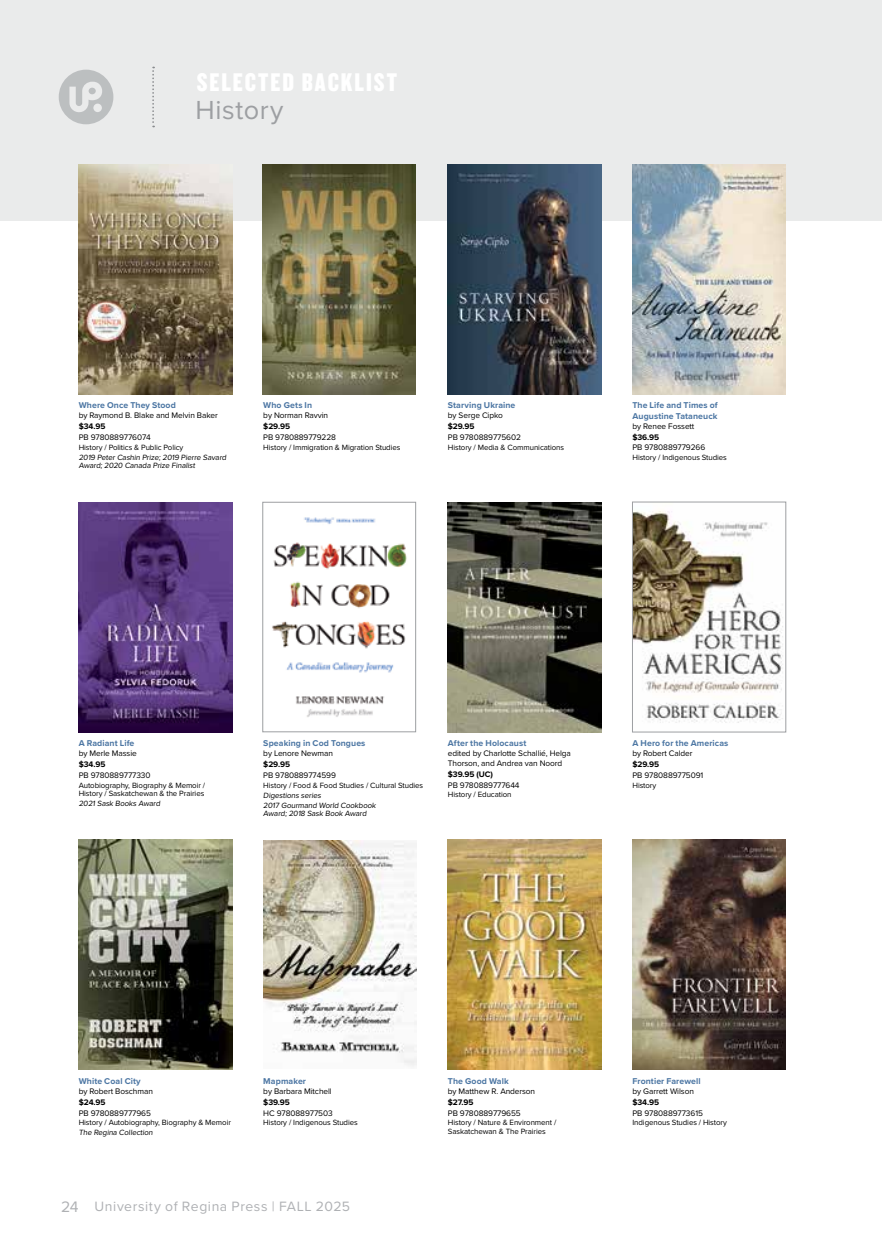
<style>
.page{position:relative;width:882px;height:1260px;background:#fff}
.page>*{position:absolute;margin:0;border:0;box-sizing:border-box;transform-origin:0 0}
.t1{font:27.12px "Proxima Nova";letter-spacing:.02em;color:#9d9fa2}
.t2{font:26.6px "Knockout HTF69 Full Liteweight";letter-spacing:.075em;color:#fff}
.t3{font:14px "Proxima Nova";letter-spacing:.04em;color:#afb1b4}
.t4{font:700 8.75px/10.5px "Proxima Nova";letter-spacing:.01em;color:#4c76a3}
.t5{font:8.4px/10px "Proxima Nova";letter-spacing:-.01em;color:#000}
.t6{font:700 8.4px "Proxima Nova";letter-spacing:-.01em;color:#000}
.t7{font:7.88px/10.2px "Proxima Nova";letter-spacing:-.01em;color:#000}
.s1{font-size:15.75px}
</style>
<div class="page">
<div style="left:0;top:0;width:882px;height:220px;background:#eaebeb"></div>
<svg style="left:59px;top:70px;width:54px;height:54px"></svg>
<svg style="left:152px;top:67px;width:2px;height:60px"></svg>
<img style="left:632px;top:840px;width:154px;height:230px">
<img style="left:448px;top:840px;width:153px;height:230px">
<img style="left:263px;top:841px;width:154px;height:225px">
<img style="left:79px;top:840px;width:153px;height:230px">
<img style="left:634px;top:511px;width:149px;height:212px">
<div style="left:632px;top:502px;width:154px;height:230px;border:1px solid #9d9fa2"></div>
<img style="left:448px;top:502px;width:153px;height:230px">
<img style="left:272px;top:517px;width:135px;height:200px">
<div style="left:263px;top:502px;width:153px;height:230px;border:1px solid #9d9fa2"></div>
<img style="left:79px;top:502px;width:153px;height:230px">
<img style="left:632px;top:164px;width:154px;height:230px">
<img style="left:448px;top:164px;width:153px;height:230px">
<img style="left:263px;top:164px;width:153px;height:230px">
<img style="left:79px;top:164px;width:153px;height:230px">
<h2 class="t2" style="left:197px;top:69px;width:202px">SELECTED BACKLIST</h2>
<h1 class="t1" style="left:196px;top:90px;width:89px">History</h1>
<p class="t4" style="left:79px;top:400px;width:99px">Where Once They Stood</p>
<p class="t5" style="left:79px;top:410px;width:141px">by Raymond B. Blake and Melvin Baker</p>
<p class="t6" style="left:79px;top:420px;width:28px">$34.95</p>
<p class="t5" style="left:79px;top:432px;width:74px">PB 9780889776074</p>
<p class="t7" style="left:79px;top:442px;width:150px">History / Politics &amp; Public Policy<br>2019 Peter Cashin Prize; 2019 Pierre Savard</p>
<p class="t7" style="left:79px;top:460px;width:119px">Award; 2020 Canada Prize Finalist</p>
<p class="t4" style="left:263px;top:400px;width:50px">Who Gets In</p>
<p class="t5" style="left:263px;top:410px;width:66px">by Norman Ravvin</p>
<p class="t6" style="left:263px;top:420px;width:28px">$29.95</p>
<p class="t5" style="left:263px;top:432px;width:74px">PB 9780889779228</p>
<p class="t7" style="left:263px;top:442px;width:139px">History / Immigration &amp; Migration Studies</p>
<p class="t4" style="left:448px;top:400px;width:69px">Starving Ukraine</p>
<p class="t5" style="left:448px;top:410px;width:56px">by Serge Cipko</p>
<p class="t6" style="left:448px;top:420px;width:28px">$29.95</p>
<p class="t5" style="left:448px;top:432px;width:75px">PB 9780889775602</p>
<p class="t7" style="left:448px;top:442px;width:118px">History / Media &amp; Communications</p>
<p class="t4" style="left:632px;top:400px;width:87px">The Life and Times of<br>Augustine Tataneuck</p>
<p class="t5" style="left:632px;top:420px;width:63px">by Renee Fossett</p>
<p class="t6" style="left:632px;top:431px;width:28px">$36.95</p>
<p class="t5" style="left:632px;top:442px;width:74px">PB 9780889779266</p>
<p class="t7" style="left:632px;top:452px;width:96px">History / Indigenous Studies</p>
<p class="t4" style="left:79px;top:738px;width:57px">A Radiant Life</p>
<p class="t5" style="left:79px;top:748px;width:60px">by Merle Massie</p>
<p class="t6" style="left:79px;top:758px;width:28px">$34.95</p>
<p class="t5" style="left:79px;top:770px;width:73px">PB 9780889777330</p>
<p class="t7" style="left:79px;top:780px;width:128px;line-height:8.8px">Autobiography, Biography &amp; Memoir /<br>History / Saskatchewan &amp; the Prairies</p>
<p class="t7" style="left:79px;top:798px;width:84px">2021 Sask Books Award</p>
<p class="t4" style="left:263px;top:738px;width:104px">Speaking in Cod Tongues</p>
<p class="t5" style="left:263px;top:748px;width:71px">by Lenore Newman</p>
<p class="t6" style="left:263px;top:758px;width:28px">$29.95</p>
<p class="t5" style="left:263px;top:770px;width:74px">PB 9780889774599</p>
<p class="t7" style="left:263px;top:779px;width:161px">History / Food &amp; Food Studies / Cultural Studies<br>Digestions series<br>2017 Gourmand World Cookbook</p>
<p class="t7" style="left:263px;top:808px;width:106px">Award; 2018 Sask Book Award</p>
<p class="t4" style="left:448px;top:738px;width:80px">After the Holocaust</p>
<p class="t5" style="left:448px;top:748px;width:125px">edited by Charlotte Schallié, Helga<br>Thorson, and Andrea van Noord</p>
<p class="t6" style="left:448px;top:768px;width:47px">$39.95 (UC)</p>
<p class="t5" style="left:448px;top:780px;width:73px">PB 9780889777644</p>
<p class="t7" style="left:448px;top:789px;width:65px">History / Education</p>
<p class="t4" style="left:632px;top:738px;width:97px">A Hero for the Americas</p>
<p class="t5" style="left:632px;top:748px;width:62px">by Robert Calder</p>
<p class="t6" style="left:632px;top:758px;width:28px">$29.95</p>
<p class="t5" style="left:632px;top:770px;width:72px">PB 9780889775091</p>
<p class="t7" style="left:632px;top:779px;width:25px">History</p>
<p class="t4" style="left:79px;top:1076px;width:64px">White Coal City</p>
<p class="t5" style="left:79px;top:1086px;width:76px">by Robert Boschman</p>
<p class="t6" style="left:79px;top:1096px;width:28px">$24.95</p>
<p class="t5" style="left:79px;top:1108px;width:74px">PB 9780889777965</p>
<p class="t7" style="left:79px;top:1117px;width:154px">History / Autobiography, Biography &amp; Memoir<br>The Regina Collection</p>
<p class="t4" style="left:263px;top:1076px;width:44px">Mapmaker</p>
<p class="t5" style="left:263px;top:1086px;width:70px">by Barbara Mitchell</p>
<p class="t6" style="left:263px;top:1096px;width:28px">$39.95</p>
<p class="t5" style="left:263px;top:1108px;width:71px">HC 978088977503</p>
<p class="t7" style="left:263px;top:1117px;width:96px">History / Indigenous Studies</p>
<h3 class="t3" style="left:61px;top:1196px;width:290px"><span class="s1">24</span> University of Regina Press | FALL 2025</h3>
<p class="t4" style="left:448px;top:1076px;width:62px">The Good Walk</p>
<p class="t5" style="left:448px;top:1086px;width:89px">by Matthew R. Anderson</p>
<p class="t6" style="left:448px;top:1096px;width:27px">$27.95</p>
<p class="t5" style="left:448px;top:1108px;width:74px">PB 9780889779655</p>
<p class="t7" style="left:448px;top:1118px;width:110px;line-height:8.8px">History / Nature &amp; Environment /<br>Saskatchewan &amp; The Prairies</p>
<p class="t4" style="left:632px;top:1076px;width:70px">Frontier Farewell</p>
<p class="t5" style="left:632px;top:1086px;width:63px">by Garrett Wilson</p>
<p class="t6" style="left:632px;top:1096px;width:28px">$34.95</p>
<p class="t5" style="left:632px;top:1108px;width:72px">PB 9780889773615</p>
<p class="t7" style="left:632px;top:1117px;width:96px">Indigenous Studies / History</p>
</div>
